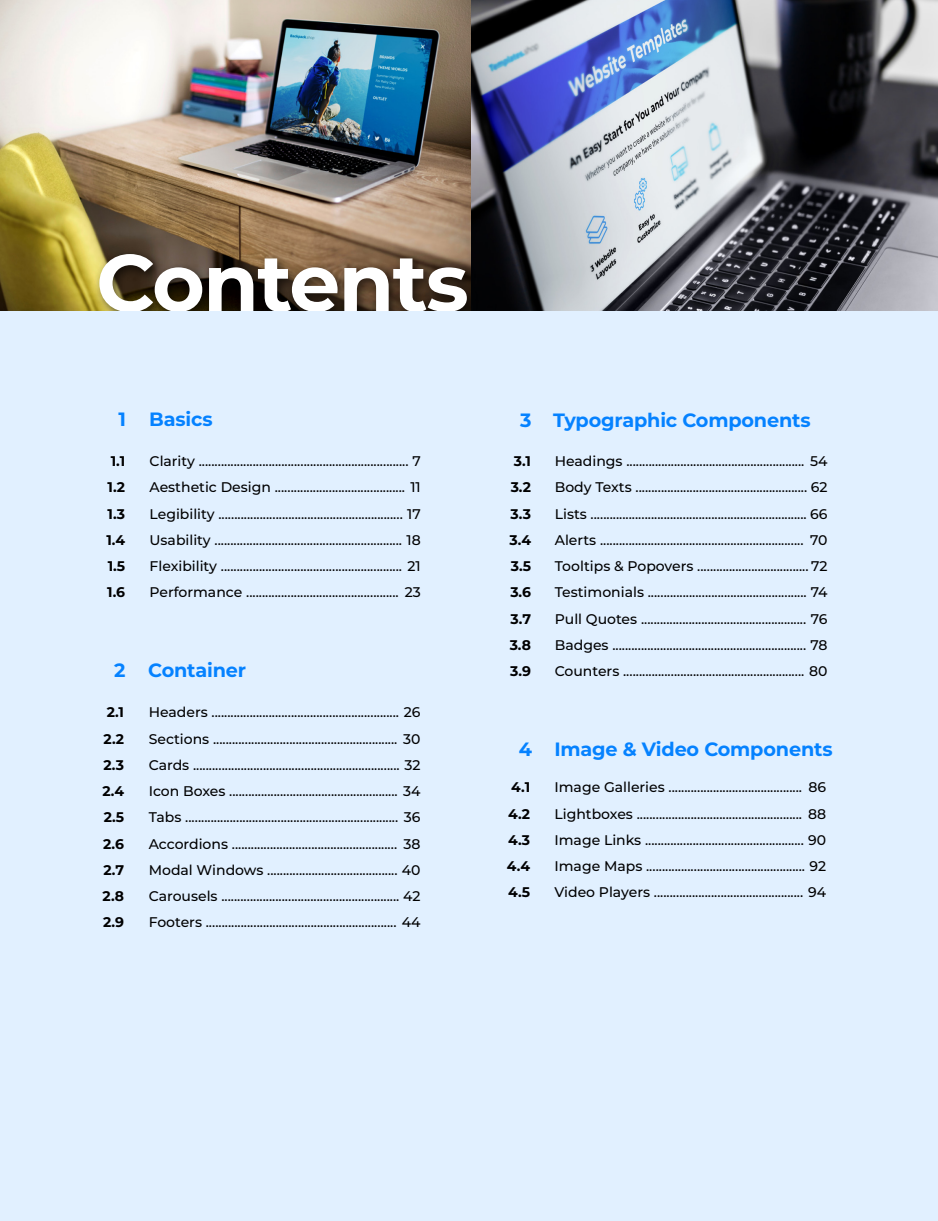
<style>
.page{position:relative;width:938px;height:1221px;background:#fff}
.page>*{position:absolute;margin:0;border:0;box-sizing:border-box;transform-origin:0 0}
.Kapitel{font:700 80.5px "Montserrat";letter-spacing:-.02em;color:#fff}
.Inhaltsverzeichnis_K{font:700 19.25px "Montserrat";letter-spacing:-.01em;color:#0582ff}
.Inhaltsverzeichnis_E{font:500 14px "Montserrat";color:#000}
.Inhaltsverzeichnis_E-2{font:700 14px/26.2px "Montserrat";color:#000}
</style>
<div class="page">
<img style="left:0;top:0;width:938px;height:311px">
<div style="left:93px;top:248px;width:387px;height:78px;background:#000;opacity:.65"></div>
<div style="left:0;top:311px;width:938px;height:910px;background:#e1f0ff"></div>
<p class="Kapitel" style="left:96px;top:225px;width:374px">Contents</p>
<p class="Inhaltsverzeichnis_K" style="left:118px;top:406px;width:96px">1 Basics</p>
<p class="Inhaltsverzeichnis_E-2" style="left:111px;top:447px;width:16px">1.1</p>
<p class="Inhaltsverzeichnis_E-2" style="left:108px;top:474px;width:19px">1.2</p>
<p class="Inhaltsverzeichnis_E-2" style="left:108px;top:500px;width:19px">1.3</p>
<p class="Inhaltsverzeichnis_E-2" style="left:106px;top:526px;width:20px">1.4</p>
<p class="Inhaltsverzeichnis_E-2" style="left:108px;top:552px;width:19px">1.5</p>
<p class="Inhaltsverzeichnis_E-2" style="left:107px;top:579px;width:19px">1.6</p>
<p class="Inhaltsverzeichnis_E" style="left:149px;top:451px;width:273px">Clarity .................................................................. 7</p>
<p class="Inhaltsverzeichnis_E" style="left:149px;top:478px;width:273px">Aesthetic Design ......................................... 11</p>
<p class="Inhaltsverzeichnis_E" style="left:149px;top:504px;width:273px">Legibility .......................................................... 17</p>
<p class="Inhaltsverzeichnis_E" style="left:149px;top:530px;width:273px">Usability ........................................................... 18</p>
<p class="Inhaltsverzeichnis_E" style="left:149px;top:556px;width:273px">Flexibility ......................................................... 21</p>
<p class="Inhaltsverzeichnis_E" style="left:149px;top:583px;width:273px">Performance ................................................ 23</p>
<p class="Inhaltsverzeichnis_K" style="left:114px;top:656px;width:134px">2 Container</p>
<p class="Inhaltsverzeichnis_E-2" style="left:107px;top:698px;width:19px">2.1</p>
<p class="Inhaltsverzeichnis_E-2" style="left:104px;top:725px;width:22px">2.2</p>
<p class="Inhaltsverzeichnis_E-2" style="left:104px;top:751px;width:22px">2.3</p>
<p class="Inhaltsverzeichnis_E-2" style="left:102px;top:777px;width:23px">2.4</p>
<p class="Inhaltsverzeichnis_E-2" style="left:104px;top:803px;width:22px">2.5</p>
<p class="Inhaltsverzeichnis_E-2" style="left:103px;top:830px;width:22px">2.6</p>
<p class="Inhaltsverzeichnis_E-2" style="left:103px;top:856px;width:22px">2.7</p>
<p class="Inhaltsverzeichnis_E-2" style="left:103px;top:882px;width:23px">2.8</p>
<p class="Inhaltsverzeichnis_E-2" style="left:103px;top:908px;width:22px">2.9</p>
<p class="Inhaltsverzeichnis_E" style="left:149px;top:702px;width:273px">Headers ........................................................... 26</p>
<p class="Inhaltsverzeichnis_E" style="left:149px;top:729px;width:273px">Sections .......................................................... 30</p>
<p class="Inhaltsverzeichnis_E" style="left:149px;top:755px;width:273px">Cards ................................................................. 32</p>
<p class="Inhaltsverzeichnis_E" style="left:149px;top:781px;width:273px">Icon Boxes ..................................................... 34</p>
<p class="Inhaltsverzeichnis_E" style="left:149px;top:807px;width:273px">Tabs ................................................................... 36</p>
<p class="Inhaltsverzeichnis_E" style="left:149px;top:834px;width:273px">Accordions .................................................... 38</p>
<p class="Inhaltsverzeichnis_E" style="left:149px;top:860px;width:273px">Modal Windows ......................................... 40</p>
<p class="Inhaltsverzeichnis_E" style="left:149px;top:886px;width:273px">Carousels ........................................................ 42</p>
<p class="Inhaltsverzeichnis_E" style="left:149px;top:912px;width:273px">Footers ............................................................ 44</p>
<p class="Inhaltsverzeichnis_K" style="left:520px;top:406px;width:292px">3 Typographic Components</p>
<p class="Inhaltsverzeichnis_E-2" style="left:514px;top:447px;width:19px">3.1</p>
<p class="Inhaltsverzeichnis_E-2" style="left:510px;top:474px;width:22px">3.2</p>
<p class="Inhaltsverzeichnis_E-2" style="left:510px;top:500px;width:22px">3.3</p>
<p class="Inhaltsverzeichnis_E-2" style="left:509px;top:526px;width:23px">3.4</p>
<p class="Inhaltsverzeichnis_E-2" style="left:511px;top:552px;width:22px">3.5</p>
<p class="Inhaltsverzeichnis_E-2" style="left:510px;top:579px;width:22px">3.6</p>
<p class="Inhaltsverzeichnis_E-2" style="left:510px;top:605px;width:22px">3.7</p>
<p class="Inhaltsverzeichnis_E-2" style="left:509px;top:631px;width:23px">3.8<br>3.9</p>
<p class="Inhaltsverzeichnis_E" style="left:555px;top:451px;width:274px">Headings ........................................................ 54</p>
<p class="Inhaltsverzeichnis_E" style="left:555px;top:478px;width:274px">Body Texts ...................................................... 62</p>
<p class="Inhaltsverzeichnis_E" style="left:555px;top:504px;width:274px">Lists .................................................................... 66</p>
<p class="Inhaltsverzeichnis_E" style="left:555px;top:530px;width:250px">Alerts ................................................................</p>
<p class="Inhaltsverzeichnis_E" style="left:555px;top:556px;width:274px">Tooltips &amp; Popovers ................................... 72</p>
<p class="Inhaltsverzeichnis_E" style="left:555px;top:583px;width:274px">Testimonials .................................................. 74</p>
<p class="Inhaltsverzeichnis_E" style="left:555px;top:609px;width:274px">Pull Quotes .................................................... 76</p>
<p class="Inhaltsverzeichnis_E" style="left:555px;top:635px;width:274px">Badges ............................................................. 78</p>
<p class="Inhaltsverzeichnis_E" style="left:555px;top:661px;width:274px">Counters ......................................................... 80</p>
<p class="Inhaltsverzeichnis_E" style="left:810px;top:530px;width:19px">70</p>
<p class="Inhaltsverzeichnis_K" style="left:519px;top:735px;width:315px">4 Image &amp; Video Components</p>
<p class="Inhaltsverzeichnis_E-2" style="left:511px;top:774px;width:20px">4.1</p>
<p class="Inhaltsverzeichnis_E-2" style="left:508px;top:800px;width:23px">4.2</p>
<p class="Inhaltsverzeichnis_E-2" style="left:508px;top:826px;width:24px">4.3</p>
<p class="Inhaltsverzeichnis_E-2" style="left:507px;top:852px;width:25px">4.4</p>
<p class="Inhaltsverzeichnis_E-2" style="left:508px;top:879px;width:23px">4.5</p>
<p class="Inhaltsverzeichnis_E" style="left:554px;top:778px;width:249px">Image Galleries ..........................................</p>
<p class="Inhaltsverzeichnis_E" style="left:554px;top:804px;width:273px">Lightboxes .................................................... 88</p>
<p class="Inhaltsverzeichnis_E" style="left:554px;top:830px;width:273px">Image Links .................................................. 90</p>
<p class="Inhaltsverzeichnis_E" style="left:554px;top:856px;width:273px">Image Maps .................................................. 92</p>
<p class="Inhaltsverzeichnis_E" style="left:554px;top:883px;width:273px">Video Players ............................................... 94</p>
<p class="Inhaltsverzeichnis_E" style="left:808px;top:778px;width:19px">86</p>
</div>
